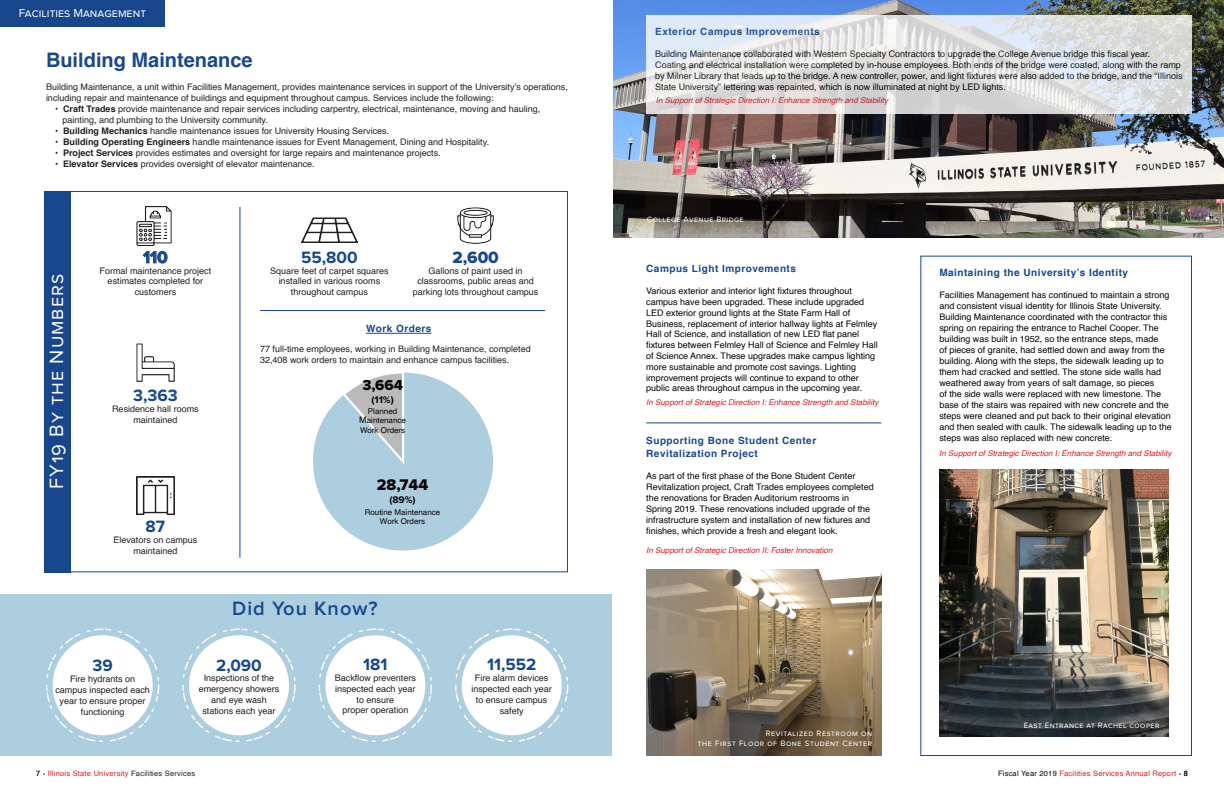
<style>
.page{position:relative;width:1224px;height:792px;background:#fff}
.page>*{position:absolute;margin:0;border:0;box-sizing:border-box;transform-origin:0 0}
.Dept_Heading{font:700 20px "Helvetica";color:#19488d}
.t1{font:20px "Proxima Nova S";letter-spacing:.05em;color:#fff}
.t2{font:600 20px "Proxima Nova A";letter-spacing:.05em;color:#16488d}
.t3{font:700 17px "Proxima Nova A";color:#16488d}
.t4{font:17px "Proxima Nova A Extrabld";color:#16488d}
.t5{font:16px "Proxima Nova A Extrabld";color:#0d0608}
.t6{font:15px "Proxima Nova A Extrabld";color:#040503}
.t7{font:12px "Proxima Nova S";color:#fff}
.t8{font:700 10px/13px "Helvetica";letter-spacing:.05em;color:#1a478d}
.t9{font:700 10px "Helvetica";letter-spacing:.05em;color:#12448e}
.t10{font:700 10px "Proxima Nova A";color:#040503}
.t11{font:700 10px "Helvetica";letter-spacing:.05em;color:#16488d}
.t12{font:9px/11px "Helvetica";color:#040503}
.t13{font:9px/10.8px "Helvetica";color:#231f20;text-align:center}
.t14{font:italic 8px "Helvetica";color:#cf2028}
.t15{font:8px "Proxima Nova S";letter-spacing:.07em;color:#fff}
.t16{font:8px "Proxima Nova S";letter-spacing:.05em;color:#fff}
.t17{font:8px "Helvetica";color:#0d0608}
.t18{font:8px "Helvetica";color:#040503}
.t19{font:7.5px "Helvetica";letter-spacing:.03em;color:#cf2029}
.s1{font-weight:700}
.s2{font-size:9px}
.s3{font-weight:700;color:#231f20}
.s4{font-family:"Proxima Nova S";color:#231f20}
.s5{color:#231f20}
.s6{color:#040503}
.s7{font-weight:700;color:#040503}
</style>
<div class="page">
<img style="left:613px;top:0;width:611px;height:237px">
<div style="left:0;top:0;width:164px;height:27px;background:#18468d"></div>
<div style="left:0;top:594px;width:612px;height:162px;background:#adcedf"></div>
<svg style="left:182px;top:629px;width:114px;height:113px"></svg>
<svg style="left:46px;top:629px;width:113px;height:113px"></svg>
<svg style="left:319px;top:629px;width:113px;height:113px"></svg>
<svg style="left:455px;top:629px;width:113px;height:113px"></svg>
<svg style="left:646px;top:16px;width:546px;height:98px;background:#dfe1e3"></svg>
<div style="left:920px;top:256px;width:272px;height:500px;border:1px solid #18468d"></div>
<img style="left:939px;top:470px;width:230px;height:267px">
<img style="left:646px;top:570px;width:235px;height:186px">
<hr style="left:646px;top:422px;width:235px;height:1px;background:#16488d">
<hr style="left:239px;top:207px;width:1px;height:351px;background:#16488d">
<img style="left:457px;top:207px;width:37px;height:37px">
<img style="left:136px;top:476px;width:38px;height:39px">
<img style="left:136px;top:207px;width:36px;height:38px">
<svg style="left:143px;top:251px;width:25px;height:13px"></svg>
<div style="left:44px;top:191px;width:26px;height:381px;background:#18468d"></div>
<hr style="left:260px;top:310px;width:285px;height:1px;background:#16488d">
<svg style="left:313px;top:372px;width:180px;height:179px"></svg>
<hr style="left:366px;top:333px;width:65px;height:1px;background:#16488d">
<img style="left:301px;top:217px;width:56px;height:26px">
<img style="left:136px;top:343px;width:39px;height:39px">
<p class="t7" style="left:19px;top:7px;width:129px">Facilities Management</p>
<p class="Dept_Heading" style="left:46px;top:44px;width:208px">Building Maintenance</p>
<p class="t13" style="left:46px;top:82px;width:523px;text-align:left">Building Maintenance, a unit within Facilities Management, provides maintenance services in support of the University’s operations, including repair and maintenance of buildings and equipment throughout campus. Services include the following:</p>
<p class="t13" style="left:55px;top:104px;width:487px">• <span class="s1">Craft Trades</span> provide maintenance and repair services including carpentry, electrical, maintenance, moving and hauling,</p>
<p class="t13" style="left:63px;top:115px;width:207px">painting, and plumbing to the University community.</p>
<p class="t13" style="left:55px;top:126px;width:336px">• <span class="s1">Building Mechanics</span> handle maintenance issues for University Housing Services.</p>
<p class="t13" style="left:55px;top:137px;width:436px">• <span class="s1">Building Operating Engineers</span> handle maintenance issues for Event Management, Dining and Hospitality.</p>
<p class="t13" style="left:55px;top:148px;width:387px">• <span class="s1">Project Services</span> provides estimates and oversight for large repairs and maintenance projects.</p>
<p class="t13" style="left:55px;top:159px;width:261px">• <span class="s1">Elevator Services</span> provides oversight of elevator maintenance.</p>
<p class="t1" style="left:45px;top:489px;width:216px;rotate:-90deg">FY19 By the Numbers</p>
<p class="t3" style="left:143px;top:248px;width:26px">110</p>
<p class="t13" style="left:100px;top:265px;width:113px">Formal maintenance project estimates completed for customers</p>
<p class="t3" style="left:133px;top:386px;width:46px">3,363</p>
<p class="t13" style="left:112px;top:404px;width:88px">Residence hall rooms</p>
<p class="t13" style="left:133px;top:415px;width:46px">maintained</p>
<p class="t3" style="left:146px;top:517px;width:21px">87</p>
<p class="t13" style="left:113px;top:535px;width:86px">Elevators on campus</p>
<p class="t13" style="left:133px;top:545px;width:46px">maintained</p>
<p class="t3" style="left:301px;top:248px;width:58px">55,800</p>
<p class="t13" style="left:270px;top:265px;width:120px">Square feet of carpet squares installed in various rooms throughout campus</p>
<p class="t4" style="left:452px;top:247px;width:48px">2,600</p>
<p class="t13" style="left:413px;top:265px;width:127px">Gallons of paint used in classrooms, public areas and parking lots throughout campus</p>
<p class="t11" style="left:366px;top:320px;width:67px">Work Orders</p>
<p class="t13" style="left:260px;top:344px;width:272px;text-align:left">77 full-time employees, working in Building Maintenance, completed<br>32,408 work orders to maintain and enhance campus facilities.</p>
<p class="t6" style="left:362px;top:377px;width:42px">3,664</p>
<p class="t10" style="left:372px;top:394px;width:24px">(11%)</p>
<p class="t18" style="left:368px;top:405px;width:31px">Planned</p>
<p class="t18" style="left:359px;top:414px;width:48px"><span class="s2">M</span>aintenance</p>
<p class="t18" style="left:360px;top:424px;width:47px">Work Orders</p>
<p class="t5" style="left:377px;top:475px;width:53px">28,744</p>
<p class="t10" style="left:389px;top:494px;width:28px">(89%)</p>
<p class="t17" style="left:365px;top:506px;width:77px">Routine Maintenance</p>
<p class="t17" style="left:380px;top:515px;width:47px">Work Orders</p>
<p class="t2" style="left:232px;top:597px;width:147px">Did You Know?</p>
<p class="t3" style="left:92px;top:656px;width:22px">39</p>
<p class="t13" style="left:70px;top:674px;width:67px">Fire hydrants on</p>
<p class="t13" style="left:55px;top:685px;width:96px">campus inspected each year to ensure proper functioning</p>
<p class="t3" style="left:216px;top:655px;width:47px">2,090</p>
<p class="t13" style="left:199px;top:673px;width:82px">Inspections of the emergency showers</p>
<p class="t13" style="left:211px;top:695px;width:57px">and eye wash</p>
<p class="t13" style="left:202px;top:705px;width:75px">stations each year</p>
<p class="t3" style="left:363px;top:655px;width:26px">181</p>
<p class="t13" style="left:335px;top:673px;width:83px;text-align:left">Backflow preventers inspected each year</p>
<p class="t13" style="left:357px;top:694px;width:39px">to ensure</p>
<p class="t13" style="left:342px;top:705px;width:68px">proper operation</p>
<p class="t3" style="left:487px;top:655px;width:51px">11,552</p>
<p class="t13" style="left:471px;top:673px;width:82px">Fire alarm devices inspected each year</p>
<p class="t13" style="left:476px;top:695px;width:73px">to ensure campus</p>
<p class="t13" style="left:500px;top:705px;width:26px">safety</p>
<p class="t8" style="left:655px;top:25px;width:166px">Exterior Campus Improvements</p>
<p class="t12" style="left:655px;top:49px;width:529px">Building Maintenance collaborated with Western Specialty Contractors to upgrade the College Avenue bridge this fiscal year.<br>Coating and electrical installation were completed by in-house employees. Both ends of the bridge were coated, along with the ramp by Milner Library that leads up to the bridge. A new controller, power, and light fixtures were also added to the bridge, and the “Illinois State University” lettering was repainted, which is now illuminated at night by LED lights.</p>
<p class="t14" style="left:656px;top:94px;width:234px">In Support of Strategic Direction I: Enhance Strength and Stability</p>
<p class="t16" style="left:647px;top:215px;width:98px">College Avenue Bridge</p>
<p class="t8" style="left:646px;top:262px;width:151px">Campus Light Improvements</p>
<p class="t12" style="left:646px;top:286px;width:233px">Various exterior and interior light fixtures throughout campus have been upgraded. These include upgraded LED exterior ground lights at the State Farm Hall of Business, replacement of interior hallway lights at Felmley Hall of Science, and installation of new LED flat panel fixtures between Felmley Hall of Science and Felmley Hall of Science Annex. These upgrades make campus lighting more sustainable and promote cost savings. Lighting improvement projects will continue to expand to other public areas throughout campus in the upcoming year.</p>
<p class="t14" style="left:646px;top:396px;width:234px">In Support of Strategic Direction I: Enhance Strength and Stability</p>
<p class="t8" style="left:646px;top:434px;width:172px">Supporting Bone Student Center<br>Revitalization Project</p>
<p class="t12" style="left:646px;top:471px;width:229px">As part of the first phase of the Bone Student Center Revitalization project, Craft Trades employees completed the renovations for Braden Auditorium restrooms in Spring 2019. These renovations included upgrade of the infrastructure system and installation of new fixtures and finishes, which provide a fresh and elegant look.</p>
<p class="t14" style="left:646px;top:544px;width:188px">In Support of Strategic Direction II: Foster Innovation</p>
<p class="t9" style="left:939px;top:265px;width:190px">Maintaining the University’s Identity</p>
<p class="t12" style="left:939px;top:290px;width:234px">Facilities Management has continued to maintain a strong and consistent visual identity for Illinois State University.<br>Building Maintenance coordinated with the contractor this spring on repairing the entrance to Rachel Cooper. The building was built in 1952, so the entrance steps, made<br>of pieces of granite, had settled down and away from the building. Along with the steps, the sidewalk leading up to them had cracked and settled. The stone side walls had weathered away from years of salt damage, so pieces<br>of the side walls were replaced with new limestone. The base of the stairs was repaired with new concrete and the steps were cleaned and put back to their original elevation and then sealed with caulk. The sidewalk leading up to the steps was also replaced with new concrete.</p>
<p class="t14" style="left:939px;top:447px;width:234px">In Support of Strategic Direction I: Enhance Strength and Stability</p>
<p class="t15" style="left:766px;top:729px;width:108px">Revitalized Restroom on</p>
<p class="t15" style="left:698px;top:739px;width:176px">the First Floor of Bone Student Center</p>
<p class="t16" style="left:1024px;top:720px;width:137px">East Entrance at Rachel cooper</p>
<p class="t19" style="left:36px;top:768px;width:161px"><span class="s3">7</span> <span class="s4">•</span> Illinois State University <span class="s5">Facilities Services</span></p>
<p class="t19" style="left:998px;top:768px;width:191px"><span class="s6">Fiscal Year 2019</span> Facilities Services Annual Report <span class="s4">•</span> <span class="s7">8</span></p>
</div>
